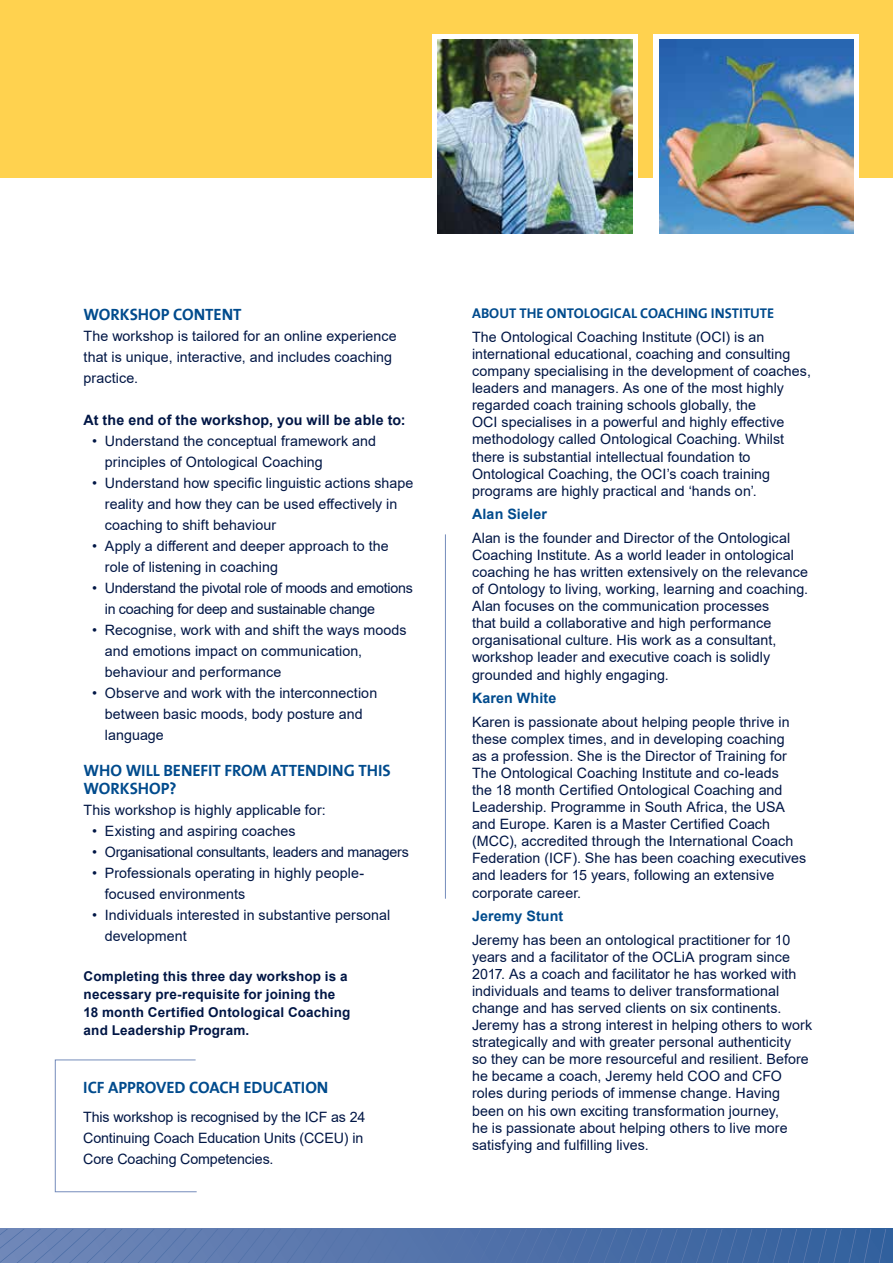
<style>
.page{position:relative;width:893px;height:1263px;background:#fff}
.page>*{position:absolute;margin:0;border:0;box-sizing:border-box;transform-origin:0 0}
.t1{font:16.5px/18px "The Sans 7 Bold Plain";letter-spacing:-.005em;color:#004b8d}
.t2{font:14.25px/17.1px "Arial";letter-spacing:.005em;color:#001645}
.t3{font:14.25px/21px "Arial";letter-spacing:-.02em;color:#001645}
.t4{font:700 14.25px "Arial";letter-spacing:.01em;color:#001645}
.t5{font:14.25px "The Sans 7 Bold Plain";color:#004b8d}
.t6{font:700 14.25px "Arial";letter-spacing:.01em;color:#004b8d}
.t7{font:700 13.5px/18px "Arial";letter-spacing:.015em;color:#001645}
</style>
<div class="page">
<svg style="left:0;top:1229px;width:893px;height:34px;background:#5173aa"></svg>
<div style="left:0;top:0;width:893px;height:178px;background:#ffd24f"></div>
<div style="left:432px;top:34px;width:205px;height:205px;background:#fff"></div>
<div style="left:654px;top:34px;width:205px;height:205px;background:linear-gradient(to right,#fff,#fff)"></div>
<hr style="left:445px;top:534px;width:1px;height:365px;background:#758cbb">
<img style="left:438px;top:39px;width:194px;height:195px">
<img style="left:660px;top:39px;width:193px;height:194px">
<svg style="left:55px;top:1059px;width:142px;height:133px"></svg>
<p class="t1" style="left:84px;top:305px;width:159px">WORKSHOP CONTENT</p>
<p class="t2" style="left:84px;top:326px;width:315px;line-height:21px">The workshop is tailored for an online experience that is unique, interactive, and includes coaching practice.</p>
<p class="t4" style="left:84px;top:410px;width:324px">At the end of the workshop, you will be able to:</p>
<p class="t2" style="left:105px;top:431px;width:273px;line-height:21px;text-indent:-13px">• Understand the conceptual framework and principles of Ontological Coaching</p>
<p class="t2" style="left:105px;top:473px;width:310px;line-height:21px;text-indent:-13px">• Understand how specific linguistic actions shape reality and how they can be used effectively in coaching to shift behaviour</p>
<p class="t2" style="left:105px;top:536px;width:285px;line-height:21px;text-indent:-13px">• Apply a different and deeper approach to the role of listening in coaching</p>
<p class="t3" style="left:105px;top:578px;width:309px;text-indent:-13px">• Understand the pivotal role of moods and emotions in coaching for deep and sustainable change</p>
<p class="t2" style="left:105px;top:620px;width:303px;line-height:21px;text-indent:-13px">• Recognise, work with and shift the ways moods and emotions impact on communication, behaviour and performance</p>
<p class="t2" style="left:105px;top:683px;width:274px;line-height:21px;text-indent:-13px">• Observe and work with the interconnection between basic moods, body posture and language</p>
<p class="t1" style="left:84px;top:761px;width:309px">WHO WILL BENEFIT FROM ATTENDING THIS<br>WORKSHOP?</p>
<p class="t2" style="left:84px;top:802px;width:244px">This workshop is highly applicable for:</p>
<p class="t2" style="left:92px;top:823px;width:205px">• Existing and aspiring coaches</p>
<p class="t3" style="left:92px;top:842px;width:318px">• Organisational consultants, leaders and managers</p>
<p class="t2" style="left:105px;top:863px;width:261px;line-height:21px;text-indent:-13px">• Professionals operating in highly people&shy;focused environments</p>
<p class="t2" style="left:105px;top:905px;width:287px;line-height:21px;text-indent:-13px">• Individuals interested in substantive personal development</p>
<p class="t7" style="left:84px;top:967px;width:268px">Completing this three day workshop is a necessary pre-requisite for joining the 18 month Certified Ontological Coaching and Leadership Program.</p>
<p class="t1" style="left:83px;top:1078px;width:247px">ICF APPROVED COACH EDUCATION</p>
<p class="t2" style="left:83px;top:1107px;width:284px;line-height:21px">This workshop is recognised by the ICF as 24<br>Continuing Coach Education Units (CCEU) in<br>Core Coaching Competencies.</p>
<p class="t5" style="left:472px;top:302px;width:304px">ABOUT THE ONTOLOGICAL COACHING INSTITUTE</p>
<p class="t2" style="left:472px;top:328px;width:340px">The Ontological Coaching Institute (OCI) is an international educational, coaching and consulting company specialising in the development of coaches, leaders and managers. As one of the most highly regarded coach training schools globally, the<br>OCI specialises in a powerful and highly effective methodology called Ontological Coaching. Whilst there is substantial intellectual foundation to Ontological Coaching, the OCI’s coach training programs are highly practical and ‘hands on’.</p>
<p class="t6" style="left:472px;top:504px;width:76px">Alan Sieler</p>
<p class="t2" style="left:472px;top:529px;width:338px">Alan is the founder and Director of the Ontological Coaching Institute. As a world leader in ontological coaching he has written extensively on the relevance of Ontology to living, working, learning and coaching.<br>Alan focuses on the communication processes<br>that build a collaborative and high performance organisational culture. His work as a consultant, workshop leader and executive coach is solidly grounded and highly engaging.</p>
<p class="t6" style="left:472px;top:688px;width:86px">Karen White</p>
<p class="t2" style="left:472px;top:713px;width:336px">Karen is passionate about helping people thrive in these complex times, and in developing coaching<br>as a profession. She is the Director of Training for The Ontological Coaching Institute and co-leads<br>the 18 month Certified Ontological Coaching and Leadership. Programme in South Africa, the USA and Europe. Karen is a Master Certified Coach (MCC), accredited through the International Coach Federation (ICF). She has been coaching executives and leaders for 15 years, following an extensive corporate career.</p>
<p class="t6" style="left:472px;top:906px;width:93px">Jeremy Stunt</p>
<p class="t2" style="left:472px;top:931px;width:342px">Jeremy has been an ontological practitioner for 10 years and a facilitator of the OCLiA program since 2017. As a coach and facilitator he has worked with individuals and teams to deliver transformational change and has served clients on six continents.<br>Jeremy has a strong interest in helping others to work strategically and with greater personal authenticity<br>so they can be more resourceful and resilient. Before he became a coach, Jeremy held COO and CFO roles during periods of immense change. Having been on his own exciting transformation journey,<br>he is passionate about helping others to live more satisfying and fulfilling lives.</p>
</div>
